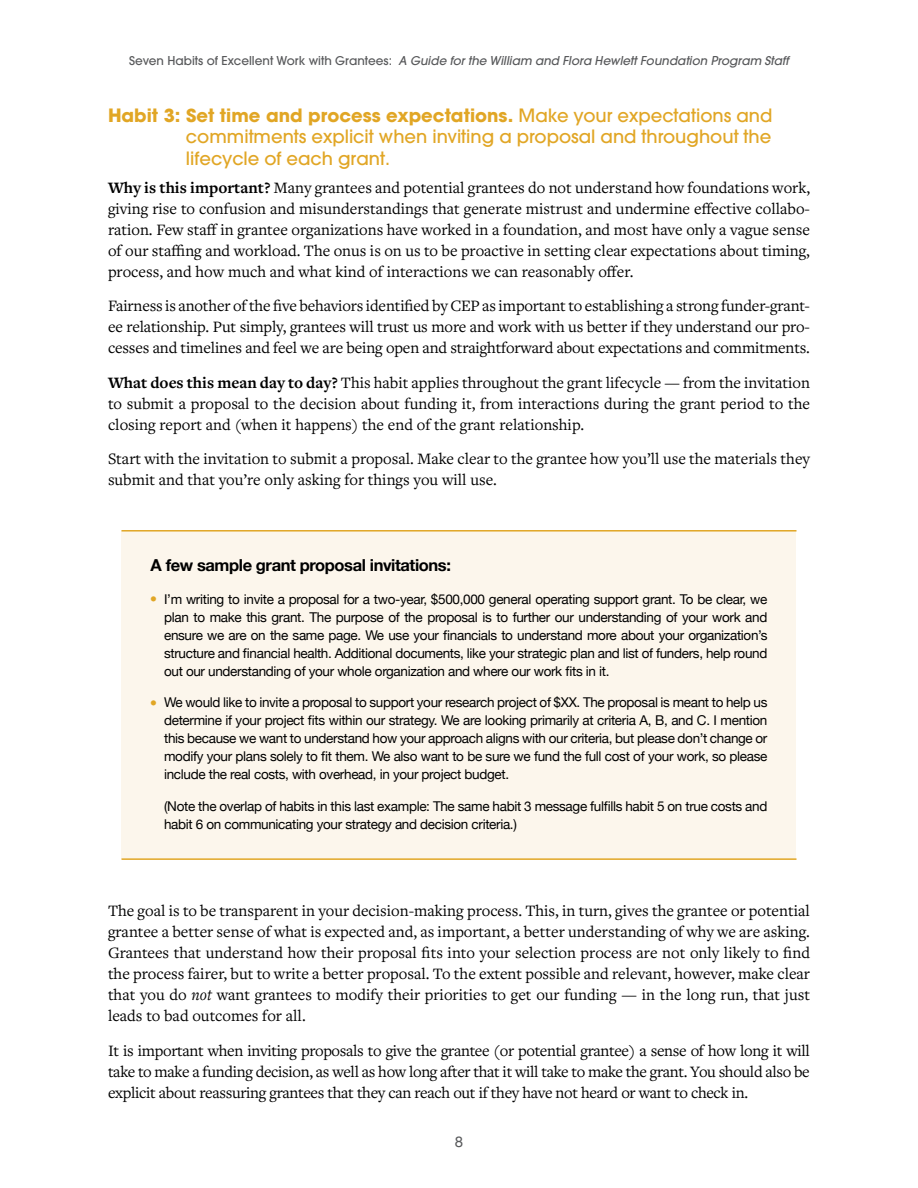
<style>
.page{position:relative;width:918px;height:1188px;background:#fff}
.page>*{position:absolute;margin:0;border:0;box-sizing:border-box;transform-origin:0 0}
.t1{font:500 18px/21.6px "Avant Garde";color:#e1a625;text-align:justify}
.t2{font:16.5px/21px "Freight Text Pro";color:#000;text-align:justify}
.t3{font:700 16.5px "Helvetica Neue";letter-spacing:-.025em;color:#000}
.t4{font:15px "Helvetica Neue";color:#58595b}
.t5{font:13.5px/18px "Helvetica Neue";letter-spacing:-.025em;color:#000;text-align:justify}
.t6{font:italic 500 12px "Avant Garde";color:#58595b}
.s1{font-style:normal}
.s2{font-weight:700}
.s3{font-family:"Freight Text Pro";font-weight:700;color:#e1a625}
.s4{font-style:italic}
</style>
<div class="page">
<div style="left:122px;top:530px;width:674px;height:328px;background:#fcf6ec"></div>
<hr style="left:122px;top:530px;width:674px;height:2px;background:#e1a625">
<hr style="left:122px;top:858px;width:674px;height:2px;background:#e1a625">
<p class="t6" style="left:129px;top:53px;width:661px"><span class="s1">Seven Habits of Excellent Work with Grantees:</span> A Guide for the William and Flora Hewlett Foundation Program Staff</p>
<p class="t1" style="left:186px;top:104px;width:588px;text-indent:-78px"><span class="s2">Habit 3: Set time and process expectations.</span> Make your expectations and commitments explicit when inviting a proposal and throughout the lifecycle of each grant.</p>
<p class="t2" style="left:108px;top:176px;width:704px"><span class="s2">Why is this important?</span> Many grantees and potential grantees do not understand how foundations work, giving rise to confusion and misunderstandings that generate mistrust and undermine effective collabo&shy;ration. Few staff in grantee organizations have worked in a foundation, and most have only a vague sense of our staffing and workload. The onus is on us to be proactive in setting clear expectations about timing, process, and how much and what kind of interactions we can reasonably offer.</p>
<p class="t2" style="left:108px;top:295px;width:704px">Fairness is another of the five behaviors identified by CEP as important to establishing a strong funder-grant&shy;ee relationship. Put simply, grantees will trust us more and work with us better if they understand our pro&shy;cesses and timelines and feel we are being open and straightforward about expectations and commitments.</p>
<p class="t2" style="left:108px;top:371px;width:704px"><span class="s2">What does this mean day to day?</span> This habit applies throughout the grant lifecycle — from the invitation to submit a proposal to the decision about funding it, from interactions during the grant period to the closing report and (when it happens) the end of the grant relationship.</p>
<p class="t2" style="left:108px;top:448px;width:704px">Start with the invitation to submit a proposal. Make clear to the grantee how you’ll use the materials they submit and that you’re only asking for things you will use.</p>
<p class="t3" style="left:151px;top:552px;width:302px">A few sample grant proposal invitations:</p>
<p class="t5" style="left:164px;top:591px;width:605px;text-indent:-14px"><span class="s3">•</span> I’m writing to invite a proposal for a two-year, $500,000 general operating support grant. To be clear, we plan to make this grant. The purpose of the proposal is to further our understanding of your work and ensure we are on the same page. We use your financials to understand more about your organization’s structure and financial health. Additional documents, like your strategic plan and list of funders, help round out our understanding of your whole organization and where our work fits in it.</p>
<p class="t5" style="left:164px;top:694px;width:605px;text-indent:-14px"><span class="s3">•</span> We would like to invite a proposal to support your research project of $XX. The proposal is meant to help us determine if your project fits within our strategy. We are looking primarily at criteria A, B, and C. I mention this because we want to understand how your approach aligns with our criteria, but please don’t change or modify your plans solely to fit them. We also want to be sure we fund the full cost of your work, so please include the real costs, with overhead, in your project budget.</p>
<p class="t5" style="left:164px;top:798px;width:605px">(Note the overlap of habits in this last example: The same habit 3 message fulfills habit 5 on true costs and habit 6 on communicating your strategy and decision criteria.)</p>
<p class="t2" style="left:108px;top:900px;width:704px">The goal is to be transparent in your decision-making process. This, in turn, gives the grantee or potential grantee a better sense of what is expected and, as important, a better understanding of why we are asking.<br>Grantees that understand how their proposal fits into your selection process are not only likely to find the process fairer, but to write a better proposal. To the extent possible and relevant, however, make clear that you do <span class="s4">not</span> want grantees to modify their priorities to get our funding — in the long run, that just leads to bad outcomes for all.</p>
<p class="t2" style="left:108px;top:1040px;width:704px">It is important when inviting proposals to give the grantee (or potential grantee) a sense of how long it will take to make a funding decision, as well as how long after that it will take to make the grant. You should also be explicit about reassuring grantees that they can reach out if they have not heard or want to check in.</p>
<p class="t4" style="left:455px;top:1131px;width:10px">8</p>
</div>
